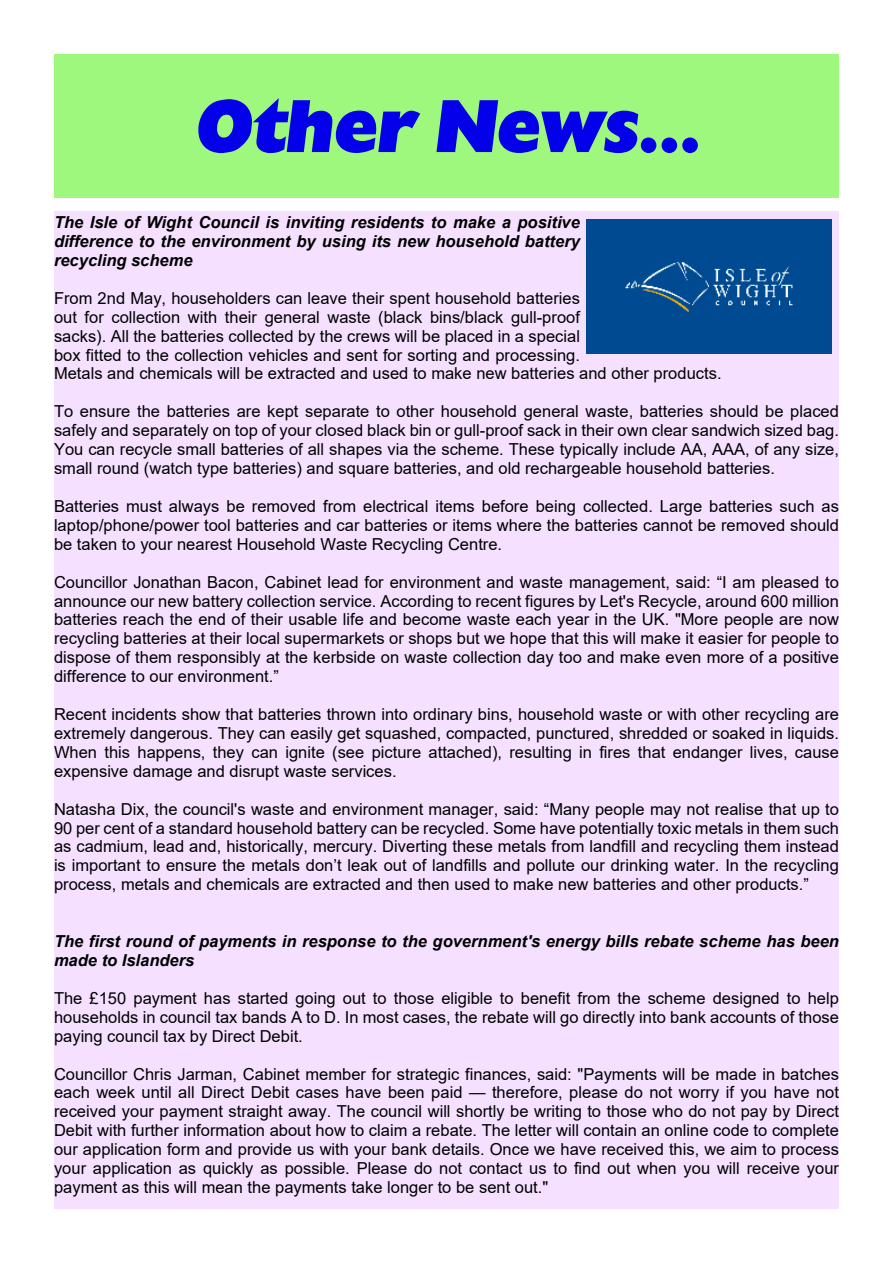
<style>
.page{position:relative;width:893px;height:1263px;background:#fff}
.page>*{position:absolute;margin:0;border:0;box-sizing:border-box;transform-origin:0 0}
.t1{font:italic 72px "Chanson Heavy SF Bold";color:#0400e9}
.t2{font:16.5px/18.9px "Arial";color:#000;text-align:justify}
.t3{font:italic 700 16.5px/18.9px "Arial";color:#000;text-align:justify}
</style>
<div class="page">
<div style="left:54px;top:54px;width:785px;height:143px;background:#9ef87d"></div>
<div style="left:54px;top:212px;width:785px;height:997px;background:#f5e1ff"></div>
<div style="left:587px;top:219px;width:245px;height:134px;background:#004a91"></div>
<h1 class="t1" style="left:193px;top:98px;width:508px">Other News…</h1>
<p class="t3" style="left:54px;top:214px;width:527px">The Isle of Wight Council is inviting residents to make a positive difference to the environment by using its new household battery recycling scheme</p>
<p class="t2" style="left:54px;top:290px;width:669px;text-align:left">From 2nd May, householders can leave their spent household batteries<br>out for collection with their general waste (black bins/black gull-proof<br>sacks). All the batteries collected by the crews will be placed in a special<br>box fitted to the collection vehicles and sent for sorting and processing.<br>Metals and chemicals will be extracted and used to make new batteries and other products.</p>
<p class="t2" style="left:54px;top:404px;width:786px">To ensure the batteries are kept separate to other household general waste, batteries should be placed safely and separately on top of your closed black bin or gull-proof sack in their own clear sandwich sized bag.<br>You can recycle small batteries of all shapes via the scheme. These typically include AA, AAA, of any size, small round (watch type batteries) and square batteries, and old rechargeable household batteries.</p>
<p class="t2" style="left:54px;top:498px;width:786px">Batteries must always be removed from electrical items before being collected. Large batteries such as laptop/phone/power tool batteries and car batteries or items where the batteries cannot be removed should be taken to your nearest Household Waste Recycling Centre.</p>
<p class="t2" style="left:54px;top:574px;width:786px">Councillor Jonathan Bacon, Cabinet lead for environment and waste management, said: “I am pleased to announce our new battery collection service. According to recent figures by Let's Recycle, around 600 million batteries reach the end of their usable life and become waste each year in the UK. "More people are now recycling batteries at their local supermarkets or shops but we hope that this will make it easier for people to dispose of them responsibly at the kerbside on waste collection day too and make even more of a positive difference to our environment.”</p>
<p class="t2" style="left:54px;top:706px;width:786px">Recent incidents show that batteries thrown into ordinary bins, household waste or with other recycling are extremely dangerous. They can easily get squashed, compacted, punctured, shredded or soaked in liquids.<br>When this happens, they can ignite (see picture attached), resulting in fires that endanger lives, cause expensive damage and disrupt waste services.</p>
<p class="t2" style="left:54px;top:801px;width:786px">Natasha Dix, the council's waste and environment manager, said: “Many people may not realise that up to 90 per cent of a standard household battery can be recycled. Some have potentially toxic metals in them such as cadmium, lead and, historically, mercury. Diverting these metals from landfill and recycling them instead is important to ensure the metals don’t leak out of landfills and pollute our drinking water. In the recycling process, metals and chemicals are extracted and then used to make new batteries and other products.”</p>
<p class="t3" style="left:54px;top:933px;width:786px">The first round of payments in response to the government's energy bills rebate scheme has been made to Islanders</p>
<p class="t2" style="left:54px;top:990px;width:786px">The £150 payment has started going out to those eligible to benefit from the scheme designed to help households in council tax bands A to D. In most cases, the rebate will go directly into bank accounts of those paying council tax by Direct Debit.</p>
<p class="t2" style="left:54px;top:1066px;width:786px">Councillor Chris Jarman, Cabinet member for strategic finances, said: "Payments will be made in batches each week until all Direct Debit cases have been paid — therefore, please do not worry if you have not received your payment straight away. The council will shortly be writing to those who do not pay by Direct Debit with further information about how to claim a rebate. The letter will contain an online code to complete our application form and provide us with your bank details. Once we have received this, we aim to process your application as quickly as possible. Please do not contact us to find out when you will receive your payment as this will mean the payments take longer to be sent out."</p>
</div>
